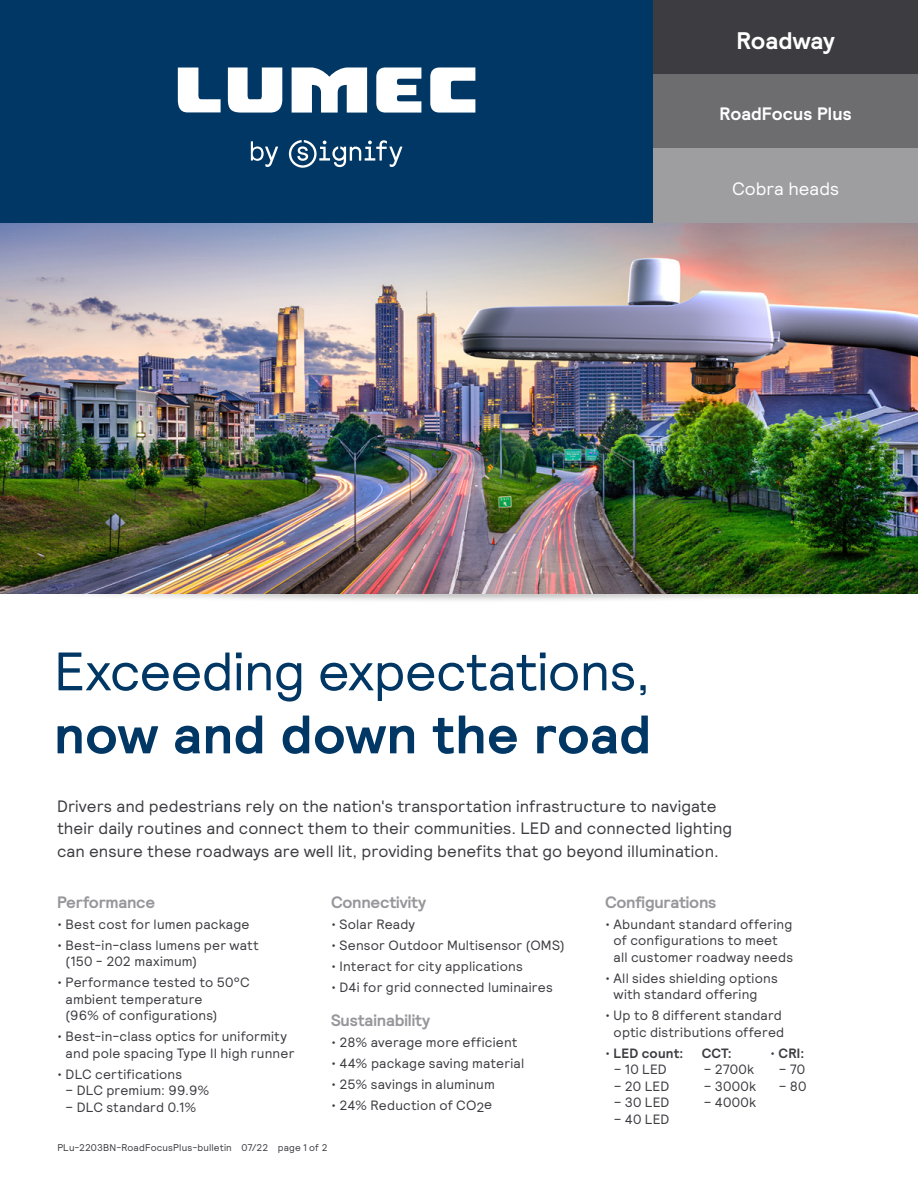
<style>
.page{position:relative;width:918px;height:1188px;background:#fff}
.page>*{position:absolute;margin:0;border:0;box-sizing:border-box;transform-origin:0 0}
.t1{font:54px "Signify Relative";letter-spacing:-.015em;color:#003764}
.t2{font:700 54px "Signify Relative";letter-spacing:.005em;color:#003764}
.t3{font:700 24px "Signify Relative";letter-spacing:-.005em;color:#fff}
.t4{font:700 18px "Signify Relative";color:#fff}
.t5{font:18px "Signify Relative";color:#fff}
.t6{font:16.5px/22.5px "Signify Relative";letter-spacing:.005em;color:#3c3c41}
.t7{font:700 16.5px "Signify Relative";letter-spacing:-.01em;color:#96969b}
.t8{font:13.5px/16.5px "Signify Relative";letter-spacing:.015em;color:#3c3c41}
.t9{font:700 13.5px "Signify Relative";letter-spacing:.01em;color:#3c3c41}
.t10{font:9.75px "Signify Relative";letter-spacing:.015em;color:#3c3c41}
.s1{font-weight:400}
</style>
<div class="page">
<div style="left:37px;top:585px;width:843px;height:19px;background:#000;opacity:.3"></div>
<div style="left:6px;top:579px;width:51px;height:30px;background:#fff"></div>
<div style="left:861px;top:579px;width:51px;height:30px;background:#fff"></div>
<img style="left:0;top:223px;width:918px;height:371px">
<div style="left:0;top:0;width:653px;height:223px;background:#003764"></div>
<div style="left:653px;top:0;width:265px;height:74px;background:#3c3c41"></div>
<div style="left:653px;top:74px;width:265px;height:74px;background:#6d6d70"></div>
<div style="left:653px;top:148px;width:265px;height:75px;background:#9e9ea0"></div>
<svg style="left:251px;top:140px;width:151px;height:28px"></svg>
<svg style="left:178px;top:68px;width:43px;height:44px"></svg>
<svg style="left:228px;top:67px;width:54px;height:46px"></svg>
<svg style="left:292px;top:68px;width:75px;height:45px"></svg>
<svg style="left:376px;top:67px;width:45px;height:46px"></svg>
<svg style="left:430px;top:67px;width:45px;height:46px"></svg>
<h2 class="t3" style="left:736px;top:25px;width:100px">Roadway</h2>
<h3 class="t4" style="left:720px;top:102px;width:134px">RoadFocus Plus</h3>
<h3 class="t5" style="left:732px;top:177px;width:109px">Cobra heads</h3>
<h1 class="t1" style="left:54px;top:636px;width:598px">Exceeding expectations,</h1>
<h1 class="t2" style="left:54px;top:699px;width:599px">now and down the road</h1>
<p class="t6" style="left:57px;top:794px;width:677px">Drivers and pedestrians rely on the nation's transportation infrastructure to navigate their daily routines and connect them to their communities. LED and connected lighting can ensure these roadways are well lit, providing benefits that go beyond illumination.</p>
<p class="t7" style="left:57px;top:891px;width:100px">Performance</p>
<p class="t8" style="left:57px;top:915px;width:194px">• Best cost for lumen package</p>
<p class="t8" style="left:66px;top:936px;width:195px;text-indent:-9px">• Best-in-class lumens per watt (150 - 202 maximum)</p>
<p class="t8" style="left:66px;top:974px;width:186px;text-indent:-9px">• Performance tested to 50°C ambient temperature<br>(96% of configurations)</p>
<p class="t8" style="left:66px;top:1028px;width:230px;text-indent:-9px">• Best-in-class optics for uniformity and pole spacing Type II high runner</p>
<p class="t8" style="left:57px;top:1065px;width:127px">• DLC certifications</p>
<p class="t8" style="left:66px;top:1082px;width:145px">– DLC premium: 99.9%</p>
<p class="t8" style="left:66px;top:1098px;width:132px">– DLC standard 0.1%</p>
<p class="t7" style="left:331px;top:891px;width:97px">Connectivity</p>
<p class="t8" style="left:331px;top:915px;width:86px">• Solar Ready</p>
<p class="t8" style="left:331px;top:936px;width:235px">• Sensor Outdoor Multisensor (OMS)</p>
<p class="t8" style="left:331px;top:957px;width:193px">• Interact for city applications</p>
<p class="t8" style="left:331px;top:978px;width:223px">• D4i for grid connected luminaires</p>
<p class="t7" style="left:331px;top:1010px;width:101px">Sustainability</p>
<p class="t8" style="left:331px;top:1034px;width:188px">• 28% average more efficient</p>
<p class="t8" style="left:331px;top:1055px;width:195px">• 44% package saving material</p>
<p class="t8" style="left:331px;top:1076px;width:165px">• 25% savings in aluminum</p>
<p class="t8" style="left:331px;top:1097px;width:163px">• 24% Reduction of CO2e</p>
<p class="t7" style="left:605px;top:891px;width:113px">Configurations</p>
<p class="t8" style="left:614px;top:915px;width:181px;text-indent:-9px">• Abundant standard offering of configurations to meet all customer roadway needs</p>
<p class="t8" style="left:614px;top:969px;width:166px;text-indent:-9px">• All sides shielding options with standard offering</p>
<p class="t8" style="left:605px;top:1007px;width:181px;text-align:right">• Up to 8 different standard optic distributions offered</p>
<p class="t9" style="left:605px;top:1044px;width:80px"><span class="s1">•</span> LED count:</p>
<p class="t9" style="left:702px;top:1044px;width:32px">CCT:</p>
<p class="t9" style="left:770px;top:1044px;width:36px"><span class="s1">•</span> CRI:</p>
<p class="t8" style="left:614px;top:1061px;width:55px">– 10 LED</p>
<p class="t8" style="left:704px;top:1061px;width:52px">– 2700k</p>
<p class="t8" style="left:779px;top:1061px;width:28px">– 70</p>
<p class="t8" style="left:614px;top:1077px;width:57px">– 20 LED</p>
<p class="t8" style="left:704px;top:1077px;width:54px">– 3000k</p>
<p class="t8" style="left:779px;top:1077px;width:29px">– 80</p>
<p class="t8" style="left:614px;top:1094px;width:57px">– 30 LED</p>
<p class="t8" style="left:704px;top:1094px;width:54px">– 4000k</p>
<p class="t8" style="left:614px;top:1110px;width:57px">– 40 LED</p>
<p class="t10" style="left:57px;top:1141px;width:272px">PLu-2203BN-RoadFocusPlus-bulletin 07/22 page 1 of 2</p>
</div>
